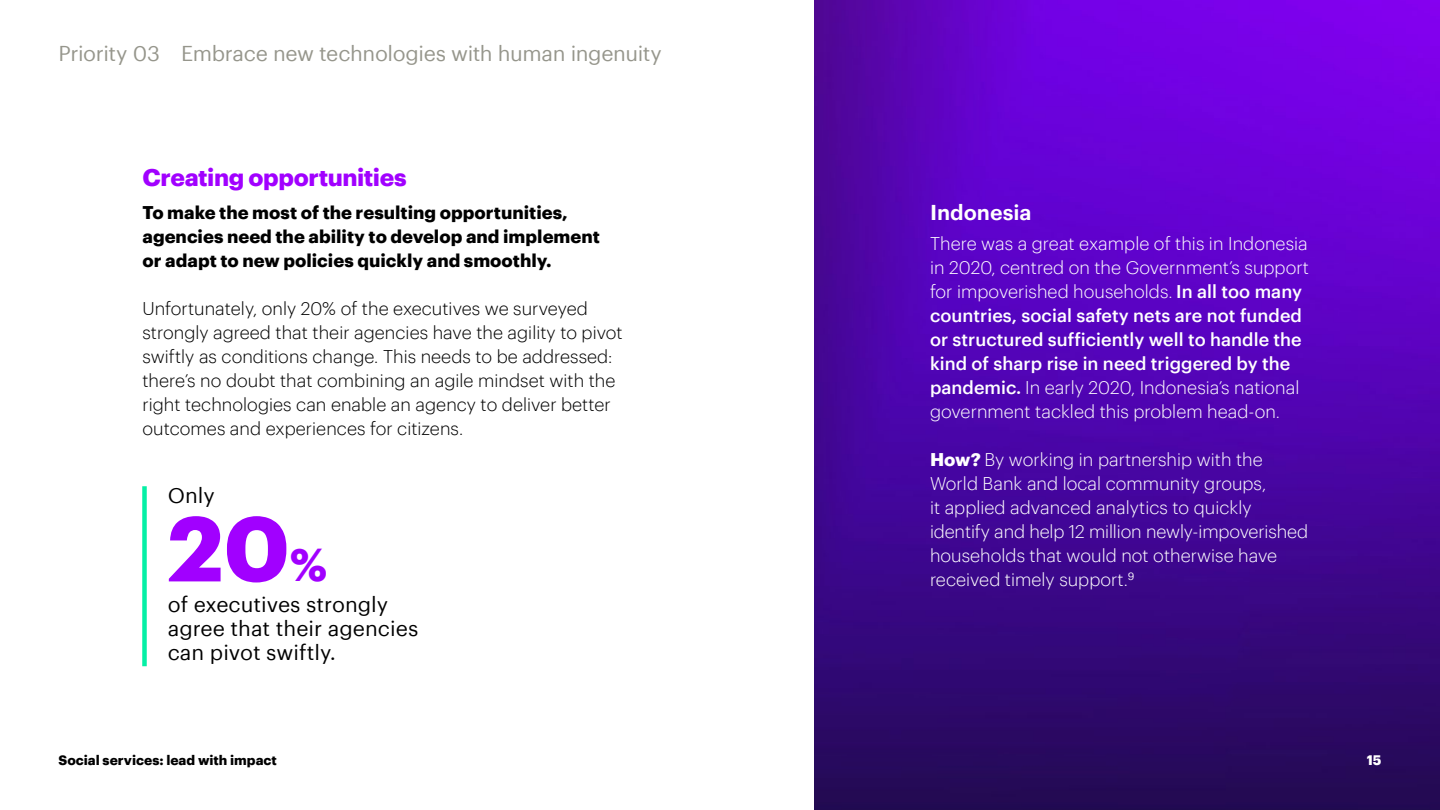
<style>
.page{position:relative;width:1440px;height:810px;background:#fff}
.page>*{position:absolute;margin:0;border:0;box-sizing:border-box;transform-origin:0 0}
.t1{font:700 90px "Graphik";color:#a100ff}
.t2{font:700 24px "Graphik";letter-spacing:-.02em;color:#a100ff}
.t3{font:21px/24px "Graphik";color:#000}
.t4{font:21px "Graphik";letter-spacing:-.02em;color:#96968c}
.t5{font:600 21px "Graphik";color:#fff}
.t6{font:300 18px/24px "Graphik";color:#fff}
.t7{font:300 18px/24px "Graphik";color:#000}
.t8{font:700 18px/24px "Graphik";color:#000}
.t9{font:700 13.5px "Graphik";color:#000}
.t10{font:700 13.5px "Graphik";color:#fff}
.s1{font-size:45px}
.s2{font-weight:500}
.s3{font-weight:700}
</style>
<div class="page">
<img style="left:814px;top:0;width:626px;height:810px">
<div style="left:142px;top:486px;width:5px;height:180px;background:#05f0a5"></div>
<p class="t4" style="left:58px;top:38px;width:605px">Priority 03 Embrace new technologies with human ingenuity</p>
<h2 class="t2" style="left:142px;top:159px;width:266px">Creating opportunities</h2>
<p class="t8" style="left:142px;top:199px;width:459px">To make the most of the resulting opportunities, agencies need the ability to develop and implement or adapt to new policies quickly and smoothly.</p>
<p class="t7" style="left:142px;top:295px;width:482px">Unfortunately, only 20% of the executives we surveyed strongly agreed that their agencies have the agility to pivot swiftly as conditions change. This needs to be addressed: there’s no doubt that combining an agile mindset with the right technologies can enable an agency to deliver better outcomes and experiences for citizens.</p>
<p class="t3" style="left:168px;top:482px;width:49px">Only</p>
<h1 class="t1" style="left:168px;top:479px;width:161px">20<span class="s1">%</span></h1>
<p class="t3" style="left:168px;top:591px;width:252px">of executives strongly agree that their agencies can pivot swiftly.</p>
<p class="t5" style="left:930px;top:197px;width:103px">Indonesia</p>
<p class="t6" style="left:930px;top:230px;width:380px">There was a great example of this in Indonesia in 2020, centred on the Government’s support for impoverished households. <span class="s2">In all too many countries, social safety nets are not funded or structured sufficiently well to handle the kind of sharp rise in need triggered by the pandemic.</span> In early 2020, Indonesia’s national government tackled this problem head-on.</p>
<p class="t6" style="left:930px;top:446px;width:380px"><span class="s3">How?</span> By working in partnership with the World Bank and local community groups,<br>it applied advanced analytics to quickly identify and help 12 million newly-impoverished households that would not otherwise have received timely support.<sup>9</sup></p>
<p class="t9" style="left:58px;top:750px;width:220px">Social services: lead with impact</p>
<p class="t10" style="left:1367px;top:750px;width:16px">15</p>
</div>
